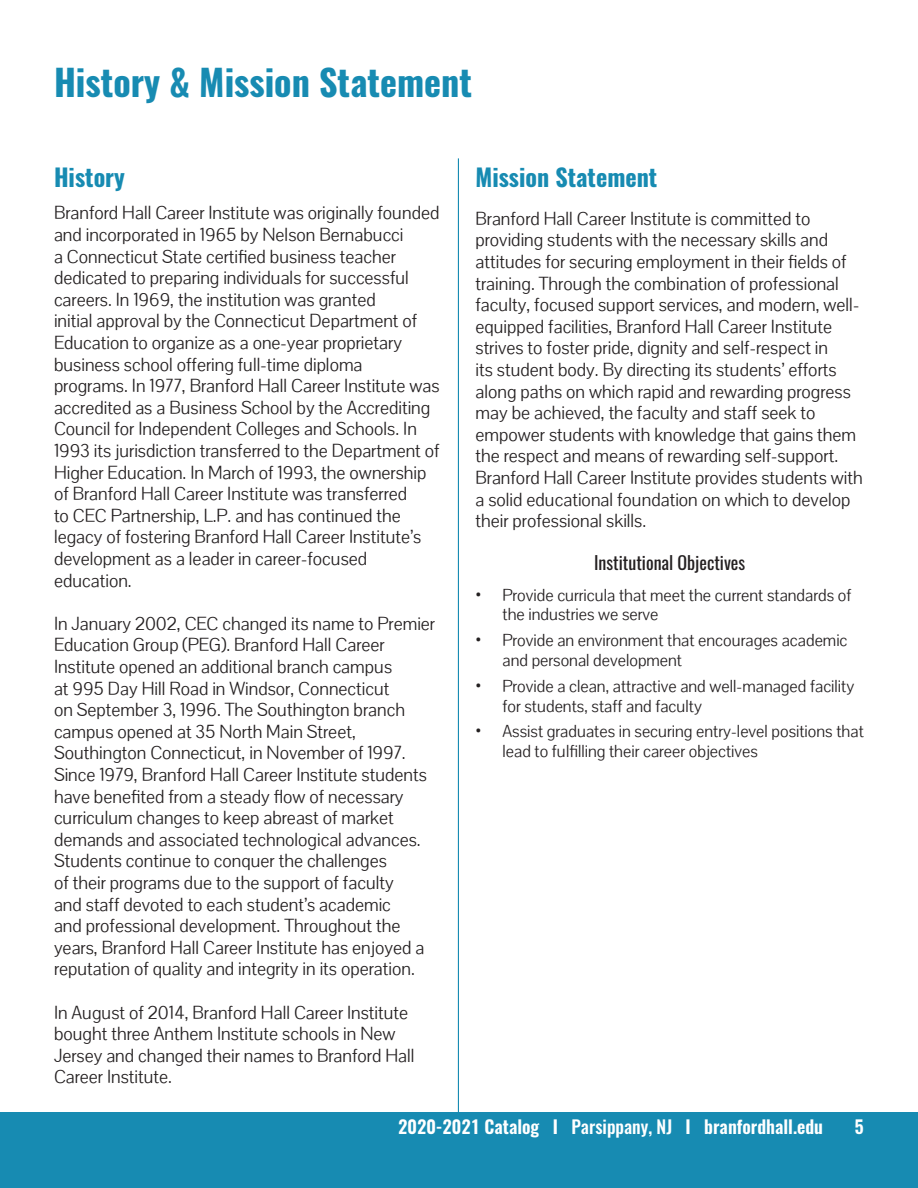
<style>
.page{position:relative;width:918px;height:1188px;background:#fff}
.page>*{position:absolute;margin:0;border:0;box-sizing:border-box;transform-origin:0 0}
.TOC_title{font:700 36px "Oswald";color:#178bb2}
.t1{font:700 24px "Oswald";color:#178bb2}
.Body_Copy{font:18px/21.6px "Pontano Sans";color:#231f20}
.t2{font:600 18px "Oswald";color:#fff}
.Body_Copy-2{font:18px "Oswald";color:#231f20}
.t3{font:16.5px/19.8px "Pontano Sans";color:#231f20}
.s1{font-family:"Oswald"}
.s2{font-weight:500}
</style>
<div class="page">
<hr style="left:458px;top:158px;width:1px;height:955px;background:#178bb2">
<div style="left:0;top:1113px;width:918px;height:75px;background:#178bb2"></div>
<p class="TOC_title" style="left:54px;top:63px;width:420px">History &amp; Mission Statement</p>
<p class="t1" style="left:54px;top:165px;width:72px">History</p>
<p class="Body_Copy" style="left:54px;top:202px;width:387px">Branford Hall Career Institute was originally founded and incorporated in 1965 by Nelson Bernabucci<br>a Connecticut State certified business teacher dedicated to preparing individuals for successful careers. In 1969, the institution was granted<br>initial approval by the Connecticut Department of Education to organize as a one-year proprietary business school offering full-time diploma programs. In 1977, Branford Hall Career Institute was accredited as a Business School by the Accrediting Council for Independent Colleges and Schools. In 1993 its jurisdiction transferred to the Department of Higher Education. In March of 1993, the ownership of Branford Hall Career Institute was transferred<br>to CEC Partnership, L.P. and has continued the legacy of fostering Branford Hall Career Institute’s development as a leader in career-focused education.</p>
<p class="Body_Copy" style="left:54px;top:613px;width:383px">In January 2002, CEC changed its name to Premier Education Group (PEG). Branford Hall Career Institute opened an additional branch campus<br>at 995 Day Hill Road in Windsor, Connecticut<br>on September 3, 1996. The Southington branch campus opened at 35 North Main Street, Southington Connecticut, in November of 1997.<br>Since 1979, Branford Hall Career Institute students have benefited from a steady flow of necessary curriculum changes to keep abreast of market demands and associated technological advances.<br>Students continue to conquer the challenges<br>of their programs due to the support of faculty<br>and staff devoted to each student’s academic<br>and professional development. Throughout the years, Branford Hall Career Institute has enjoyed a reputation of quality and integrity in its operation.</p>
<p class="Body_Copy" style="left:54px;top:1001px;width:362px">In August of 2014, Branford Hall Career Institute bought three Anthem Institute schools in New Jersey and changed their names to Branford Hall Career Institute.</p>
<p class="t1" style="left:476px;top:165px;width:183px">Mission Statement</p>
<p class="Body_Copy" style="left:476px;top:208px;width:389px">Branford Hall Career Institute is committed to providing students with the necessary skills and attitudes for securing employment in their fields of training. Through the combination of professional faculty, focused support services, and modern, well&shy;equipped facilities, Branford Hall Career Institute strives to foster pride, dignity and self-respect in<br>its student body. By directing its students’ efforts along paths on which rapid and rewarding progress may be achieved, the faculty and staff seek to empower students with knowledge that gains them the respect and means of rewarding self-support.<br>Branford Hall Career Institute provides students with a solid educational foundation on which to develop their professional skills.</p>
<p class="Body_Copy-2" style="left:594px;top:547px;width:153px">Institutional Objectives</p>
<p class="t3" style="left:502px;top:585px;width:350px;text-indent:-27px"><span class="s1">•</span> Provide curricula that meet the current standards of the industries we serve</p>
<p class="t3" style="left:502px;top:631px;width:347px;text-indent:-27px"><span class="s1">•</span> Provide an environment that encourages academic and personal development</p>
<p class="t3" style="left:502px;top:676px;width:353px;text-indent:-27px"><span class="s1">•</span> Provide a clean, attractive and well-managed facility for students, staff and faculty</p>
<p class="t3" style="left:502px;top:722px;width:363px;text-indent:-27px"><span class="s1">•</span> Assist graduates in securing entry-level positions that lead to fulfilling their career objectives</p>
<p class="t2" style="left:398px;top:1117px;width:426px">2020-2021 Catalog I <span class="s2">Parsippany, NJ</span> I branfordhall.edu</p>
<p class="t2" style="left:855px;top:1117px;width:11px">5</p>
</div>
